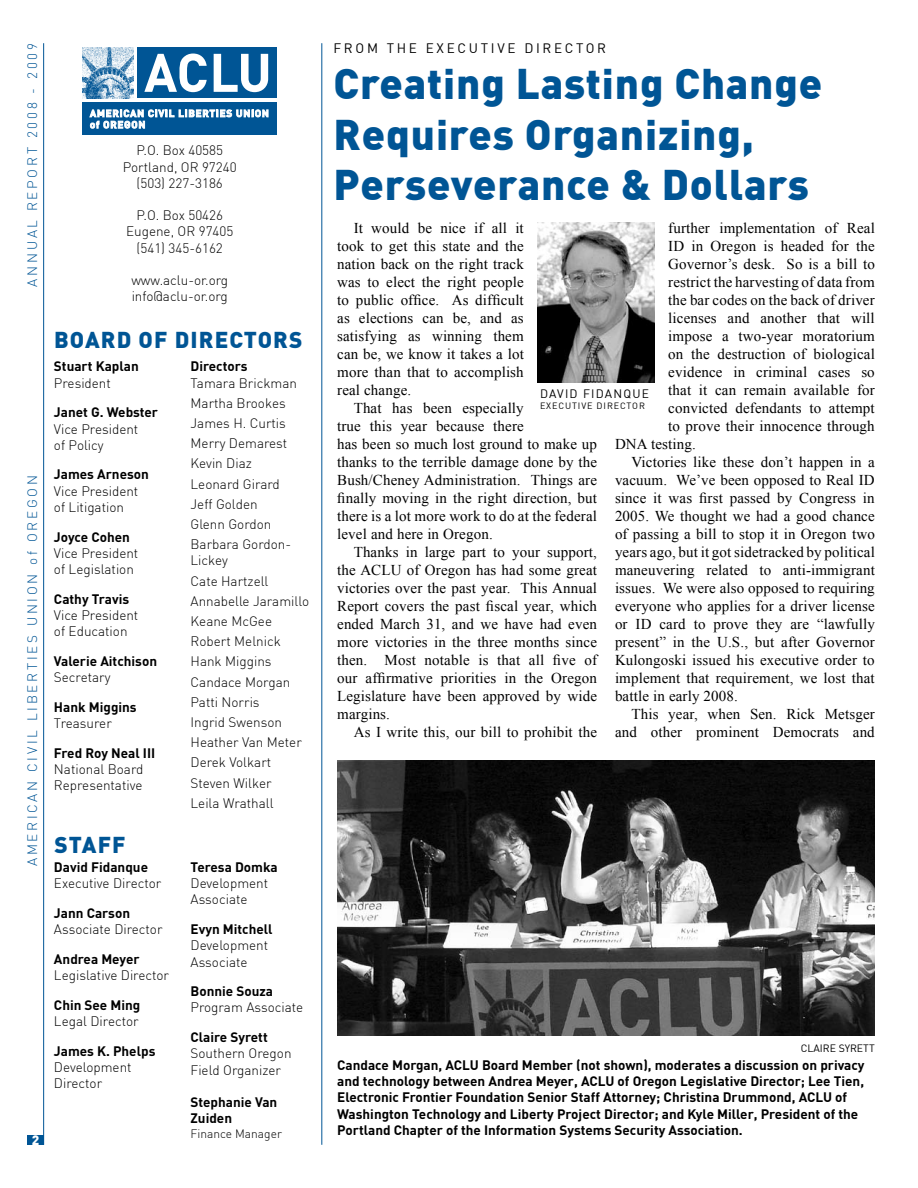
<style>
.page{position:relative;width:918px;height:1188px;background:#fff}
.page>*{position:absolute;margin:0;border:0;box-sizing:border-box;transform-origin:0 0}
.t1{font:900 42px/50.4px "DIN";letter-spacing:.02em;color:#005595}
.t2{font:900 22.5px "DIN";letter-spacing:.05em;color:#005595}
.t3{font:15px/18px "Times New Roman";letter-spacing:.01em;color:#000;text-align:justify}
.t4{font:300 13.5px/20.2px "DIN";color:#000}
.t5{font:700 13.5px/16.2px "DIN";color:#000}
.t6{font:300 13.5px "DIN";letter-spacing:.2em;color:#005595}
.t7{font:13.5px "DIN";letter-spacing:.2em;color:#000}
.t8{font:900 13.5px "DIN";color:#fff}
.t9{font:300 12px "DIN";color:#000}
.t10{font:12px "DIN";letter-spacing:.1em;color:#000}
.t11{font:10.5px "DIN";color:#000}
.t12{font:9px "DIN";letter-spacing:.1em;color:#000}
</style>
<div class="page">
<hr style="left:43px;top:43px;width:1px;height:1102px;background:#005595">
<div style="left:27px;top:1136px;width:17px;height:9px;background:#005595"></div>
<hr style="left:322px;top:43px;width:1px;height:1102px;background:#005595">
<div style="left:138px;top:47px;width:139px;height:51px;background:#005595"></div>
<svg style="left:144px;top:54px;width:63px;height:38px"></svg>
<svg style="left:214px;top:54px;width:54px;height:38px"></svg>
<div style="left:83px;top:102px;width:194px;height:33px;background:#005595"></div>
<img style="left:83px;top:47px;width:50px;height:51px">
<svg style="left:90px;top:110px;width:178px;height:18px"></svg>
<img style="left:537px;top:223px;width:118px;height:159px">
<img style="left:337px;top:761px;width:538px;height:275px">
<p class="t6" style="left:24px;top:287px;width:245px;rotate:-90deg">ANNUAL REPORT 2008 - 2009</p>
<p class="t6" style="left:24px;top:866px;width:392px;rotate:-90deg">AMERICAN CIVIL LIBERTIES UNION of OREGON</p>
<p class="t8" style="left:32px;top:1131px;width:9px">2</p>
<p class="t4" style="left:123px;top:142px;width:115px;line-height:16.2px;text-align:center">P.O. Box 40585<br>Portland, OR 97240 (503) 227-3186</p>
<p class="t4" style="left:126px;top:207px;width:109px;line-height:16.2px;text-align:center">P.O. Box 50426<br>Eugene, OR 97405 (541) 345-6162</p>
<p class="t4" style="left:131px;top:272px;width:98px;line-height:16.2px">www.aclu-or.org info@aclu-or.org</p>
<h2 class="t2" style="left:54px;top:325px;width:250px">BOARD OF DIRECTORS</h2>
<p class="t5" style="left:54px;top:358px;width:86px">Stuart Kaplan</p>
<p class="t4" style="left:54px;top:373px;width:58px">President</p>
<p class="t5" style="left:54px;top:404px;width:106px">Janet G. Webster</p>
<p class="t4" style="left:54px;top:420px;width:86px;line-height:16.2px">Vice President of Policy</p>
<p class="t5" style="left:54px;top:466px;width:96px">James Arneson</p>
<p class="t4" style="left:54px;top:483px;width:86px;line-height:16.2px">Vice President of Litigation</p>
<p class="t5" style="left:54px;top:528px;width:77px">Joyce Cohen</p>
<p class="t4" style="left:54px;top:545px;width:86px;line-height:16.2px">Vice President of Legislation</p>
<p class="t5" style="left:54px;top:590px;width:77px">Cathy Travis</p>
<p class="t4" style="left:54px;top:607px;width:86px;line-height:16.2px">Vice President of Education</p>
<p class="t5" style="left:54px;top:652px;width:105px">Valerie Aitchison</p>
<p class="t4" style="left:54px;top:667px;width:58px">Secretary</p>
<p class="t5" style="left:54px;top:698px;width:84px">Hank Miggins</p>
<p class="t4" style="left:54px;top:713px;width:59px">Treasurer</p>
<p class="t5" style="left:54px;top:744px;width:103px">Fred Roy Neal III</p>
<p class="t4" style="left:54px;top:761px;width:91px;line-height:16.2px">National Board<br>Representative</p>
<h2 class="t2" style="left:54px;top:830px;width:73px">STAFF</h2>
<p class="t5" style="left:54px;top:858px;width:96px">David Fidanque</p>
<p class="t4" style="left:54px;top:873px;width:109px">Executive Director</p>
<p class="t5" style="left:54px;top:904px;width:78px">Jann Carson</p>
<p class="t4" style="left:54px;top:919px;width:110px">Associate Director</p>
<p class="t5" style="left:54px;top:950px;width:87px">Andrea Meyer</p>
<p class="t4" style="left:54px;top:965px;width:117px">Legislative Director</p>
<p class="t5" style="left:54px;top:996px;width:88px">Chin See Ming</p>
<p class="t4" style="left:54px;top:1011px;width:86px">Legal Director</p>
<p class="t5" style="left:54px;top:1042px;width:103px">James K. Phelps</p>
<p class="t4" style="left:54px;top:1059px;width:79px;line-height:16.2px">Development<br>Director</p>
<p class="t5" style="left:191px;top:358px;width:59px">Directors</p>
<p class="t4" style="left:191px;top:373px;width:108px">Tamara Brickman<br>Martha Brookes<br>James H. Curtis<br>Merry Demarest<br>Kevin Diaz<br>Leonard Girard<br>Jeff Golden<br>Glenn Gordon<br>Barbara Gordon-</p>
<p class="t4" style="left:191px;top:550px;width:120px">Lickey<br>Cate Hartzell<br>Annabelle Jaramillo<br>Keane McGee<br>Robert Melnick<br>Hank Miggins<br>Candace Morgan<br>Patti Norris<br>Ingrid Swenson<br>Heather Van Meter<br>Derek Volkart<br>Steven Wilker<br>Leila Wrathall</p>
<p class="t5" style="left:191px;top:858px;width:89px">Teresa Domka</p>
<p class="t4" style="left:191px;top:875px;width:79px;line-height:16.2px">Development<br>Associate</p>
<p class="t5" style="left:191px;top:921px;width:84px">Evyn Mitchell</p>
<p class="t4" style="left:191px;top:937px;width:79px;line-height:16.2px">Development<br>Associate</p>
<p class="t5" style="left:191px;top:983px;width:84px">Bonnie Souza</p>
<p class="t4" style="left:191px;top:997px;width:114px">Program Associate</p>
<p class="t5" style="left:191px;top:1029px;width:79px">Claire Syrett</p>
<p class="t4" style="left:191px;top:1045px;width:102px;line-height:16.2px">Southern Oregon<br>Field Organizer</p>
<p class="t5" style="left:191px;top:1093px;width:88px">Stephanie Van<br>Zuiden</p>
<p class="t9" style="left:191px;top:1126px;width:93px">Finance Manager</p>
<p class="t7" style="left:333px;top:40px;width:274px">FROM THE EXECUTIVE DIRECTOR</p>
<h1 class="t1" style="left:334px;top:57px;width:490px">Creating Lasting Change<br>Requires Organizing,<br>Perseverance &amp; Dollars</h1>
<p class="t3" style="left:337px;top:218px;width:188px;text-indent:16px">It would be nice if all it took to get this state and the nation back on the right track was to elect the right people to public office. As difficult as elections can be, and as satisfying as winning them can be, we know it takes a lot more than that to accomplish real change.</p>
<p class="t3" style="left:337px;top:398px;width:261px;text-align:left;text-indent:16px">That has been especially<br>true this year because there<br>has been so much lost ground to make up thanks to the terrible damage done by the Bush/Cheney Administration. Things are finally moving in the right direction, but there is a lot more work to do at the federal level and here in Oregon.</p>
<p class="t3" style="left:337px;top:542px;width:261px;text-indent:16px">Thanks in large part to your support, the ACLU of Oregon has had some great victories over the past year. This Annual Report covers the past fiscal year, which ended March 31, and we have had even more victories in the three months since then. Most notable is that all five of our affirmative priorities in the Oregon Legislature have been approved by wide margins.</p>
<p class="t3" style="left:354px;top:722px;width:245px">As I write this, our bill to prohibit the</p>
<p class="t3" style="left:668px;top:218px;width:208px">further implementation of Real</p>
<p class="t3" style="left:668px;top:236px;width:208px">ID in Oregon is headed for the</p>
<p class="t3" style="left:668px;top:254px;width:208px">Governor’s desk. So is a bill to</p>
<p class="t3" style="left:668px;top:272px;width:208px">restrict the harvesting of data from</p>
<p class="t3" style="left:668px;top:290px;width:208px">the bar codes on the back of driver</p>
<p class="t3" style="left:668px;top:308px;width:208px">licenses and another that will</p>
<p class="t3" style="left:668px;top:326px;width:208px">impose a two-year moratorium</p>
<p class="t3" style="left:668px;top:344px;width:208px">on the destruction of biological</p>
<p class="t3" style="left:668px;top:362px;width:208px">evidence in criminal cases so</p>
<p class="t3" style="left:668px;top:380px;width:208px">that it can remain available for</p>
<p class="t3" style="left:668px;top:398px;width:208px">convicted defendants to attempt</p>
<p class="t3" style="left:668px;top:416px;width:208px">to prove their innocence through</p>
<p class="t3" style="left:615px;top:434px;width:82px">DNA testing.</p>
<p class="t3" style="left:632px;top:452px;width:245px">Victories like these don’t happen in a</p>
<p class="t3" style="left:615px;top:470px;width:261px">vacuum. We’ve been opposed to Real ID</p>
<p class="t3" style="left:615px;top:488px;width:261px">since it was first passed by Congress in</p>
<p class="t3" style="left:615px;top:506px;width:261px">2005. We thought we had a good chance</p>
<p class="t3" style="left:615px;top:524px;width:261px">of passing a bill to stop it in Oregon two</p>
<p class="t3" style="left:615px;top:542px;width:261px">years ago, but it got sidetracked by political</p>
<p class="t3" style="left:615px;top:560px;width:261px">maneuvering related to anti-immigrant</p>
<p class="t3" style="left:615px;top:578px;width:261px">issues. We were also opposed to requiring</p>
<p class="t3" style="left:615px;top:596px;width:261px">everyone who applies for a driver license</p>
<p class="t3" style="left:615px;top:614px;width:261px">or ID card to prove they are “lawfully</p>
<p class="t3" style="left:615px;top:632px;width:261px">present” in the U.S., but after Governor</p>
<p class="t3" style="left:615px;top:650px;width:261px">Kulongoski issued his executive order to</p>
<p class="t3" style="left:615px;top:668px;width:261px">implement that requirement, we lost that</p>
<p class="t3" style="left:615px;top:686px;width:124px">battle in early 2008.</p>
<p class="t3" style="left:632px;top:704px;width:245px">This year, when Sen. Rick Metsger</p>
<p class="t3" style="left:615px;top:722px;width:261px">and other prominent Democrats and</p>
<p class="t10" style="left:540px;top:386px;width:111px">DAVID FIDANQUE</p>
<p class="t12" style="left:540px;top:400px;width:106px">EXECUTIVE DIRECTOR</p>
<p class="t11" style="left:801px;top:1042px;width:75px">CLAIRE SYRETT</p>
<p class="t5" style="left:337px;top:1056px;width:529px">Candace Morgan, ACLU Board Member (not shown), moderates a discussion on privacy and technology between Andrea Meyer, ACLU of Oregon Legislative Director; Lee Tien, Electronic Frontier Foundation Senior Staff Attorney; Christina Drummond, ACLU of Washington Technology and Liberty Project Director; and Kyle Miller, President of the Portland Chapter of the Information Systems Security Association.</p>
</div>
